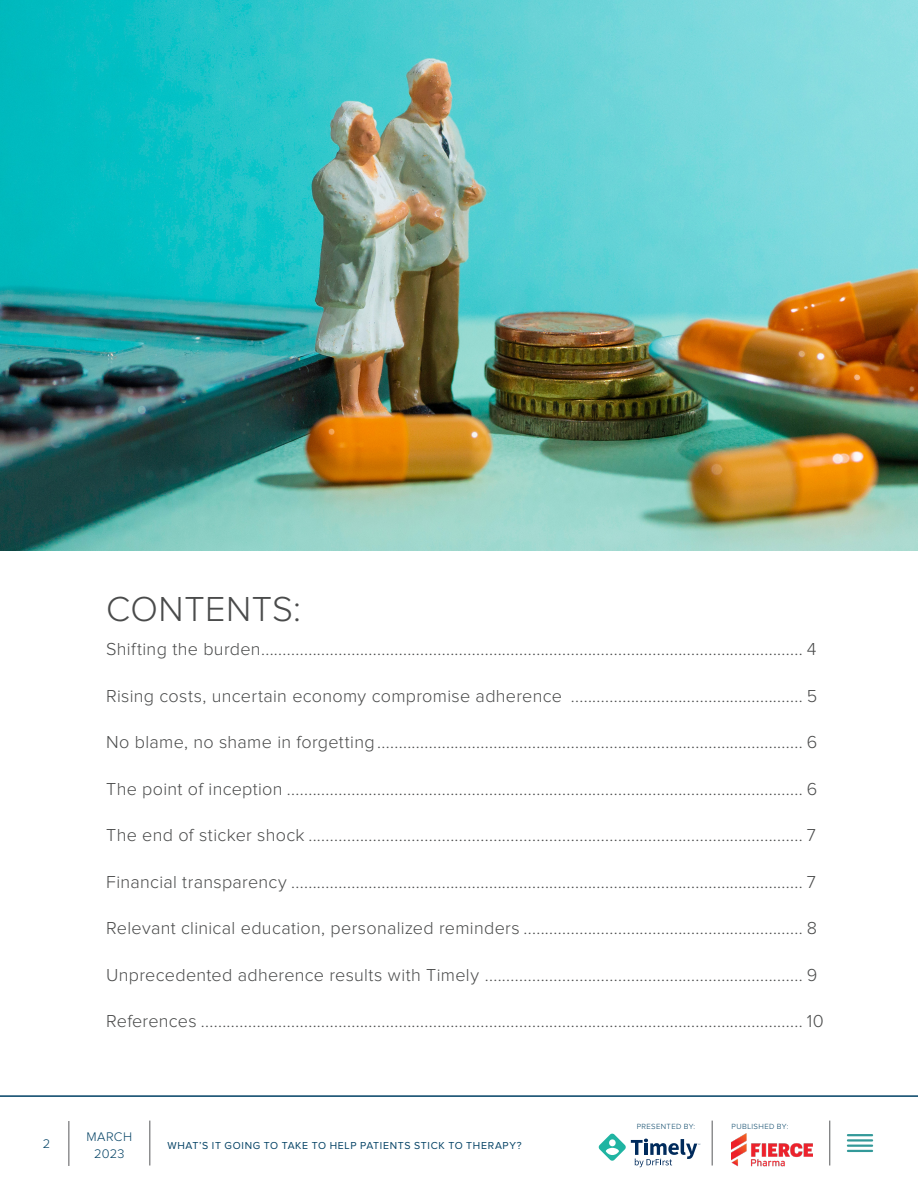
<style>
.page{position:relative;width:918px;height:1188px;background:#fff}
.page>*{position:absolute;margin:0;border:0;box-sizing:border-box;transform-origin:0 0}
.t1{font:300 36px "Proxima Nova";letter-spacing:.015em;color:#4a4b4b}
.t2{font:300 18px "Proxima Nova";letter-spacing:.015em;color:#4a4b4b}
.t3{font:300 12.9px/16.5px "Proxima Nova";letter-spacing:.02em;color:#044265;text-align:center}
.t4{font:300 12.9px "Proxima Nova";color:#004165}
.t5{font:10.5px "Proxima Nova";letter-spacing:.065em;color:#044265}
.t6{font:300 7.8px "Proxima Nova";letter-spacing:.05em;color:#044265}
</style>
<div class="page">
<svg style="left:0;top:1095px;width:918px;height:73px"></svg>
<hr style="left:68px;top:1121px;width:1px;height:45px;background:#57585a">
<hr style="left:149px;top:1121px;width:1px;height:45px;background:#57585a">
<hr style="left:829px;top:1121px;width:1px;height:45px;background:#57585a">
<hr style="left:712px;top:1121px;width:1px;height:45px;background:#57585a">
<hr style="left:847px;top:1134px;width:26px;height:2px;background:#399">
<hr style="left:847px;top:1139px;width:26px;height:3px;background:#399">
<hr style="left:847px;top:1145px;width:26px;height:2px;background:#399">
<hr style="left:847px;top:1150px;width:26px;height:2px;background:#399">
<img style="left:732px;top:1133px;width:81px;height:34px">
<svg style="left:599px;top:1134px;width:101px;height:33px"></svg>
<img style="left:0;top:0;width:918px;height:551px">
<p class="t1" style="left:106px;top:589px;width:196px">CONTENTS:</p>
<p class="t2" style="left:106px;top:639px;width:712px">Shifting the burden.............................................................................................................................. 4</p>
<p class="t2" style="left:106px;top:686px;width:712px">Rising costs, uncertain economy compromise adherence ...................................................... 5</p>
<p class="t2" style="left:106px;top:732px;width:713px">No blame, no shame in forgetting................................................................................................... 6</p>
<p class="t2" style="left:106px;top:779px;width:713px">The point of inception ........................................................................................................................ 6</p>
<p class="t2" style="left:106px;top:825px;width:711px">The end of sticker shock ................................................................................................................... 7</p>
<p class="t2" style="left:106px;top:872px;width:711px">Financial transparency ....................................................................................................................... 7</p>
<p class="t2" style="left:106px;top:918px;width:712px">Relevant clinical education, personalized reminders ................................................................. 8</p>
<p class="t2" style="left:106px;top:965px;width:713px">Unprecedented adherence results with Timely .......................................................................... 9</p>
<p class="t2" style="left:106px;top:1011px;width:719px">References ............................................................................................................................................ 10</p>
<p class="t3" style="left:87px;top:1129px;width:47px">MARCH<br>2023</p>
<p class="t4" style="left:43px;top:1136px;width:9px">2</p>
<p class="t5" style="left:167px;top:1139px;width:356px">WHAT’S IT GOING TO TAKE TO HELP PATIENTS STICK TO THERAPY?</p>
<p class="t6" style="left:637px;top:1122px;width:60px">PRESENTED BY:</p>
<p class="t6" style="left:732px;top:1122px;width:58px">PUBLISHED BY:</p>
</div>
